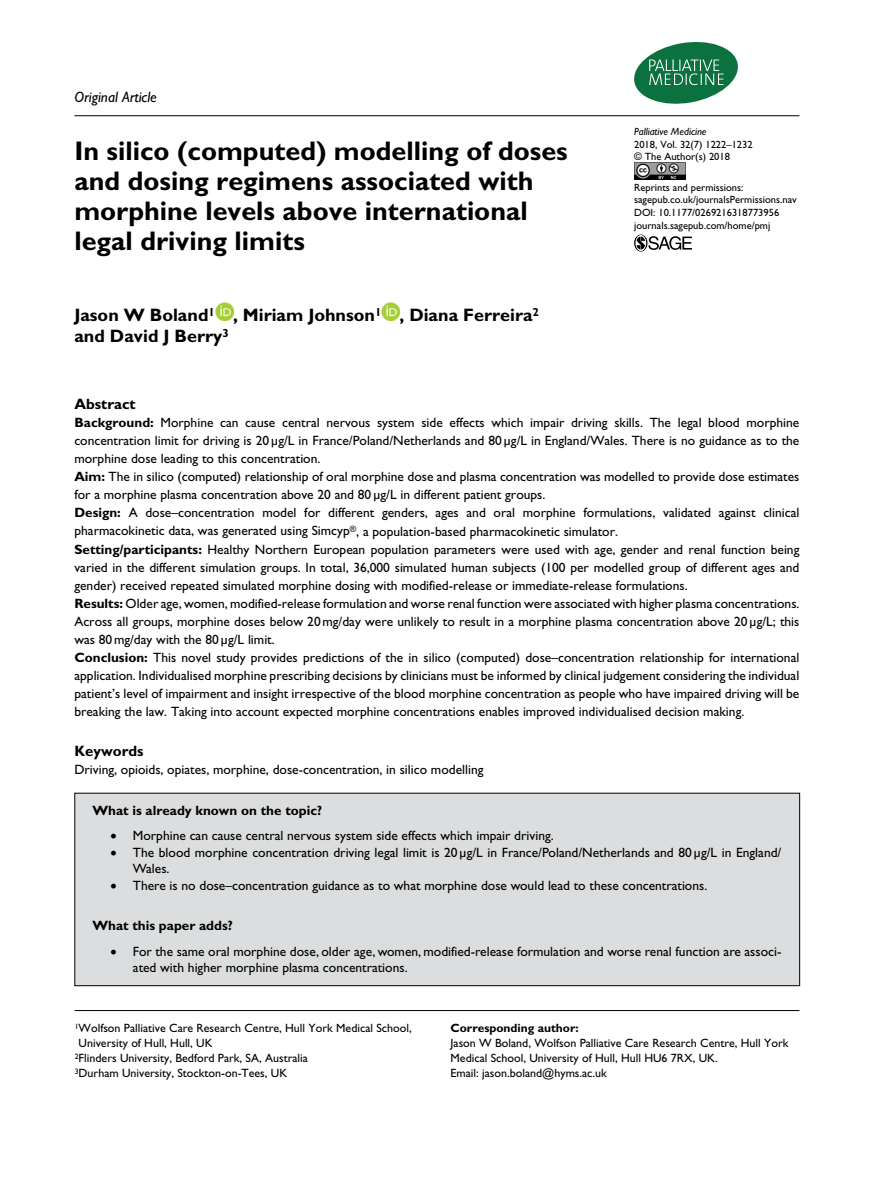
<style>
.page{position:relative;width:893px;height:1191px;background:#fff}
.page>*{position:absolute;margin:0;border:0;box-sizing:border-box;transform-origin:0 0}
.t1{font:700 27px/30px "Gill Sans Std";color:#000}
.t2{font:700 18px/21px "Gill Sans Std";color:#000}
.t3{font:700 15px "Gill Sans Std";color:#000}
.t4{font:italic 15px "Gill Sans Std";color:#000}
.t5{font:13.5px/18px "Gill Sans Std";color:#000}
.t6{font:700 13.5px "Gill Sans Std";color:#000}
.t7{font:12px/15px "Gill Sans Std";color:#000}
.t8{font:700 12px "Gill Sans Std";color:#000}
.t9{font:10.5px/12.8px "Gill Sans Std";color:#000}
.t10{font:italic 10.5px "Gill Sans Std";color:#000}
.s1{font-weight:700}
</style>
<div class="page">
<svg style="left:634px;top:41px;width:104px;height:63px"></svg>
<img style="left:634px;top:162px;width:51px;height:17px">
<svg style="left:634px;top:234px;width:58px;height:17px"></svg>
<div style="left:75px;top:793px;width:725px;height:192px;background:#dcddde"></div>
<div style="left:74px;top:793px;width:726px;height:193px;border:1px solid #000"></div>
<hr style="left:74px;top:115px;width:725px;height:1px;background:#000">
<img style="left:215px;top:303px;width:18px;height:18px">
<img style="left:381px;top:303px;width:18px;height:18px">
<hr style="left:75px;top:1010px;width:724px;height:1px;background:#000">
<p class="t4" style="left:74px;top:88px;width:84px">Original Article</p>
<h1 class="t1" style="left:74px;top:136px;width:495px">In silico (computed) modelling of doses and dosing regimens associated with morphine levels above international legal driving limits</h1>
<h2 class="t2" style="left:74px;top:304px;width:466px">Jason W Boland<sup>1</sup> , Miriam Johnson<sup>1</sup> , Diana Ferreira<sup>2 </sup>and David J Berry<sup>3</sup></h2>
<p class="t10" style="left:634px;top:125px;width:74px">Palliative Medicine</p>
<p class="t9" style="left:634px;top:138px;width:120px">2018, Vol. 32(7) 1222–1232 © The Author(s) 2018</p>
<p class="t9" style="left:634px;top:181px;width:164px">Reprints and permissions: sagepub.co.uk/journalsPermissions.nav DOI: 10.1177/0269216318773956 journals.sagepub.com/home/pmj</p>
<p class="t3" style="left:74px;top:395px;width:63px">Abstract</p>
<p class="t5" style="left:74px;top:414px;width:727px"><span class="s1">Background:</span> Morphine can cause central nervous system side effects which impair driving skills. The legal blood morphine concentration limit for driving is 20µg/L in France/Poland/Netherlands and 80µg/L in England/Wales. There is no guidance as to the morphine dose leading to this concentration.<br><span class="s1">Aim:</span> The in silico (computed) relationship of oral morphine dose and plasma concentration was modelled to provide dose estimates for a morphine plasma concentration above 20 and 80µg/L in different patient groups.<br><span class="s1">Design:</span> A dose–concentration model for different genders, ages and oral morphine formulations, validated against clinical pharmacokinetic data, was generated using Simcyp<sup>®</sup>, a population-based pharmacokinetic simulator.<br><span class="s1">Setting/participants:</span> Healthy Northern European population parameters were used with age, gender and renal function being varied in the different simulation groups. In total, 36,000 simulated human subjects (100 per modelled group of different ages and gender) received repeated simulated morphine dosing with modified-release or immediate-release formulations.<br><span class="s1">Results:</span> Older age, women, modified-release formulation and worse renal function were associated with higher plasma concentrations.<br>Across all groups, morphine doses below 20mg/day were unlikely to result in a morphine plasma concentration above 20µg/L; this was 80mg/day with the 80µg/L limit.<br><span class="s1">Conclusion:</span> This novel study provides predictions of the in silico (computed) dose–concentration relationship for international application. Individualised morphine prescribing decisions by clinicians must be informed by clinical judgement considering the individual patient’s level of impairment and insight irrespective of the blood morphine concentration as people who have impaired driving will be breaking the law. Taking into account expected morphine concentrations enables improved individualised decision making.</p>
<p class="t3" style="left:74px;top:742px;width:71px">Keywords</p>
<p class="t5" style="left:74px;top:760px;width:411px">Driving, opioids, opiates, morphine, dose-concentration, in silico modelling</p>
<p class="t6" style="left:92px;top:802px;width:231px">What is already known on the topic?</p>
<p class="t5" style="left:110px;top:826px;width:445px">• Morphine can cause central nervous system side effects which impair driving.</p>
<p class="t5" style="left:133px;top:844px;width:650px;line-height:16.5px;text-indent:-23px">• The blood morphine concentration driving legal limit is 20µg/L in France/Poland/Netherlands and 80µg/L in England/<br>Wales.</p>
<p class="t5" style="left:110px;top:876px;width:598px">• There is no dose–concentration guidance as to what morphine dose would lead to these concentrations.</p>
<p class="t6" style="left:92px;top:917px;width:142px">What this paper adds?</p>
<p class="t5" style="left:133px;top:943px;width:650px;line-height:16.5px;text-indent:-23px">• For the same oral morphine dose, older age, women, modified-release formulation and worse renal function are associ&shy;ated with higher morphine plasma concentrations.</p>
<p class="t7" style="left:75px;top:1020px;width:338px"><sup>1</sup>Wolfson Palliative Care Research Centre, Hull York Medical School,</p>
<p class="t7" style="left:79px;top:1035px;width:135px">University of Hull, Hull, UK</p>
<p class="t7" style="left:75px;top:1050px;width:235px"><sup>2</sup>Flinders University, Bedford Park, SA, Australia</p>
<p class="t7" style="left:75px;top:1065px;width:214px"><sup>3</sup>Durham University, Stockton-on-Tees, UK</p>
<p class="t8" style="left:451px;top:1020px;width:130px">Corresponding author:</p>
<p class="t7" style="left:451px;top:1035px;width:340px">Jason W Boland, Wolfson Palliative Care Research Centre, Hull York<br>Medical School, University of Hull, Hull HU6 7RX, UK.<br>Email: jason.boland@hyms.ac.uk</p>
</div>
